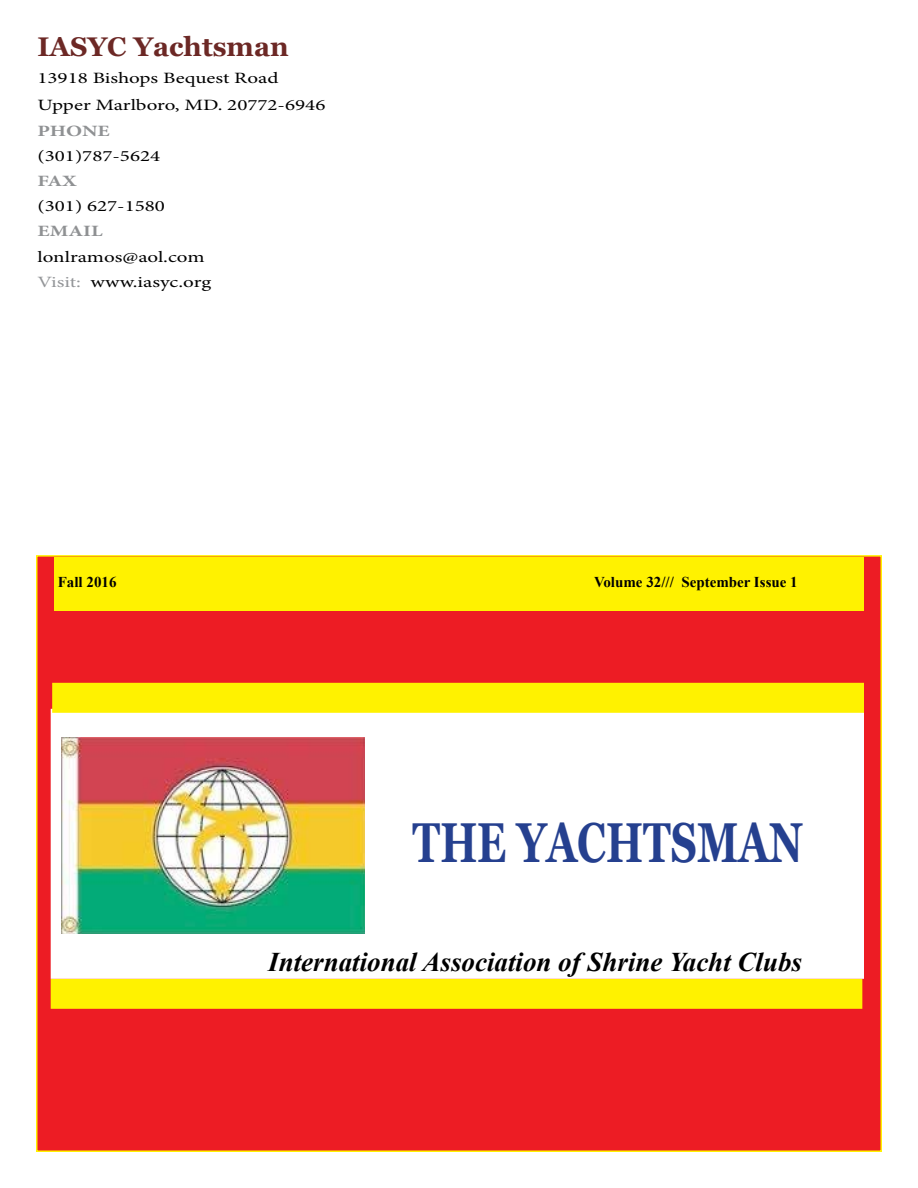
<style>
.page{position:relative;width:918px;height:1188px;background:#fff}
.page>*{position:absolute;margin:0;border:0;box-sizing:border-box;transform-origin:0 0}
.t1{font:700 56.25px "Georgia";color:#25408f;scale:.72 1}
.t2{font:italic 700 27px "Times New Roman";color:#000}
.t3{font:700 27px "Georgia";color:#6c2825}
.t4{font:15.75px/27px "Minion Pro";color:#000;scale:1.33 1}
.t5{font:700 15.75px "Minion Pro";letter-spacing:-.005em;color:#8f9193;scale:1.33 1}
.t6{font:700 15px "Times New Roman";color:#000}
.s1{color:#939598}
</style>
<div class="page">
<div style="left:37px;top:556px;width:844px;height:595px;background:#ed1c24"></div>
<div style="left:51px;top:979px;width:811px;height:30px;background:#fff200"></div>
<div style="left:51px;top:710px;width:812px;height:268px;background:#fff"></div>
<img style="left:62px;top:737px;width:303px;height:196px">
<div style="left:52px;top:683px;width:812px;height:30px;background:#fff200"></div>
<div style="left:54px;top:557px;width:810px;height:54px;background:#fff200"></div>
<h2 class="t3" style="left:38px;top:30px;width:253px">IASYC Yachtsman</h2>
<p class="t4" style="left:38px;top:65px;width:218px">13918 Bishops Bequest Road<br>Upper Marlboro, MD. 20772-6946</p>
<p class="t5" style="left:38px;top:119px;width:56px">PHONE</p>
<p class="t4" style="left:38px;top:142px;width:94px">(301)787-5624</p>
<p class="t5" style="left:38px;top:170px;width:31px">FAX</p>
<p class="t4" style="left:38px;top:193px;width:97px">(301) 627-1580</p>
<p class="t5" style="left:38px;top:220px;width:51px">EMAIL</p>
<p class="t4" style="left:38px;top:244px;width:132px;line-height:25.2px">lonlramos@aol.com<br><span class="s1">Visit:</span> www.iasyc.org</p>
<p class="t6" style="left:58px;top:571px;width:60px">Fall 2016</p>
<p class="t6" style="left:594px;top:571px;width:205px">Volume 32/// September Issue 1</p>
<h1 class="t1" style="left:413px;top:806px;width:544px">THE YACHTSMAN</h1>
<h2 class="t2" style="left:268px;top:943px;width:535px">International Association of Shrine Yacht Clubs</h2>
</div>
